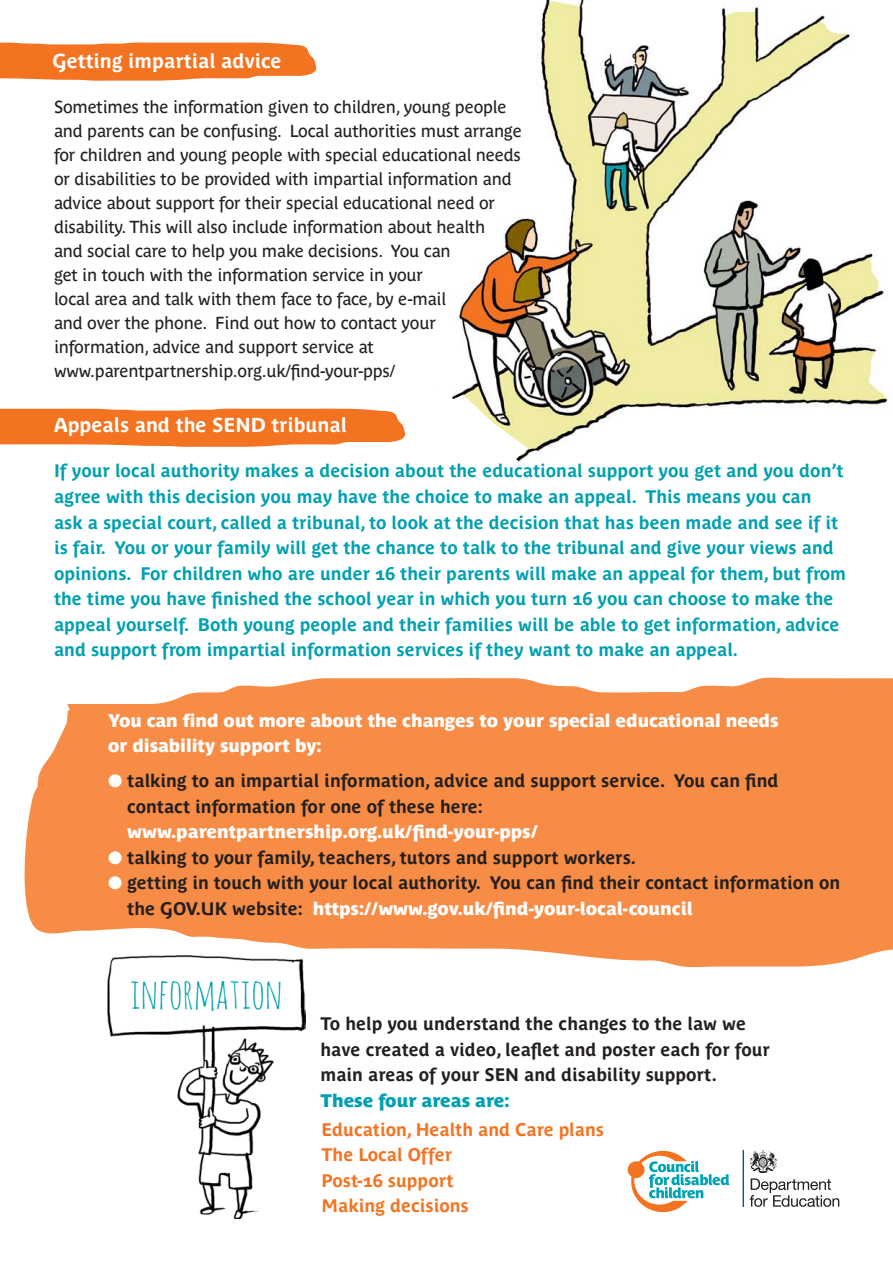
<style>
.page{position:relative;width:893px;height:1263px;background:#fff}
.page>*{position:absolute;margin:0;border:0;box-sizing:border-box;transform-origin:0 0}
.t1{font:41.7px "Amatic SC";color:#00a0b0}
.t2{font:700 19.95px "Parisine Plus";color:#fff}
.t3{font:700 18px/25.5px "Parisine Plus";color:#00a0b0}
.t4{font:700 18px/25.5px "Parisine Plus";color:#231f20}
.t5{font:18px/25.5px "Parisine Sombre";color:#fff}
.t6{font:700 18px "Parisine Plus";color:#f47321}
.t7{font:18px "Parisine Plus Sombre";color:#00a0b0}
.t8{font:17.25px/24px "Parisine Plus";letter-spacing:-.01em;color:#231f20}
.s1{color:#fff}
.s2{font-family:"Parisine Plus Sombre";font-weight:400;color:#fff}
</style>
<div class="page">
<svg style="left:24px;top:677px;width:869px;height:290px;background:#f69656"></svg>
<svg style="left:0;top:42px;width:317px;height:39px;background:#f58138"></svg>
<img style="left:455px;top:0;width:433px;height:465px">
<img style="left:108px;top:955px;width:197px;height:264px">
<svg style="left:628px;top:1151px;width:101px;height:61px"></svg>
<hr style="left:743px;top:1150px;width:1px;height:57px;background:#005187">
<svg style="left:749px;top:1150px;width:90px;height:57px"></svg>
<svg style="left:451px;top:395px;width:78px;height:67px"></svg>
<svg style="left:0;top:408px;width:405px;height:39px;background:#f58036"></svg>
<div style="left:118px;top:966px;width:176px;height:58px;background:#fff"></div>
<p class="t2" style="left:52px;top:50px;width:231px">Getting impartial advice</p>
<p class="t8" style="left:54px;top:95px;width:469px">Sometimes the information given to children, young people and parents can be confusing. Local authorities must arrange for children and young people with special educational needs or disabilities to be provided with impartial information and advice about support for their special educational need or disability. This will also include information about health<br>and social care to help you make decisions. You can<br>get in touch with the information service in your<br>local area and talk with them face to face, by e-mail<br>and over the phone. Find out how to contact your information, advice and support service at www.parentpartnership.org.uk/find-your-pps/</p>
<p class="t2" style="left:54px;top:413px;width:294px">Appeals and the SEND tribunal</p>
<p class="t3" style="left:54px;top:458px;width:793px">If your local authority makes a decision about the educational support you get and you don’t agree with this decision you may have the choice to make an appeal. This means you can<br>ask a special court, called a tribunal, to look at the decision that has been made and see if it is fair. You or your family will get the chance to talk to the tribunal and give your views and opinions. For children who are under 16 their parents will make an appeal for them, but from the time you have finished the school year in which you turn 16 you can choose to make the appeal yourself. Both young people and their families will be able to get information, advice and support from impartial information services if they want to make an appeal.</p>
<p class="t5" style="left:108px;top:707px;width:672px">You can find out more about the changes to your special educational needs or disability support by:</p>
<p class="t4" style="left:127px;top:768px;width:653px;text-indent:-19px"><span class="s1">●</span> talking to an impartial information, advice and support service. You can find contact information for one of these here: <span class="s2">www.parentpartnership.org.uk/find-your-pps/</span></p>
<p class="t4" style="left:108px;top:845px;width:529px"><span class="s1">●</span> talking to your family, teachers, tutors and support workers.</p>
<p class="t4" style="left:127px;top:870px;width:715px;text-indent:-19px"><span class="s1">●</span> getting in touch with your local authority. You can find their contact information on the GOV.UK website: <span class="s2">https://www.gov.uk/find-your-local-council</span></p>
<p class="t1" style="left:130px;top:966px;width:155px">INFORMATION</p>
<p class="t4" style="left:321px;top:1011px;width:451px">To help you understand the changes to the law we have created a video, leaflet and poster each for four main areas of your SEN and disability support.</p>
<p class="t7" style="left:321px;top:1090px;width:191px">These four areas are:</p>
<p class="t6" style="left:322px;top:1119px;width:284px">Education, Health and Care plans</p>
<p class="t6" style="left:322px;top:1144px;width:132px">The Local Offer</p>
<p class="t6" style="left:322px;top:1170px;width:133px">Post-16 support</p>
<p class="t6" style="left:322px;top:1195px;width:149px">Making decisions</p>
</div>
